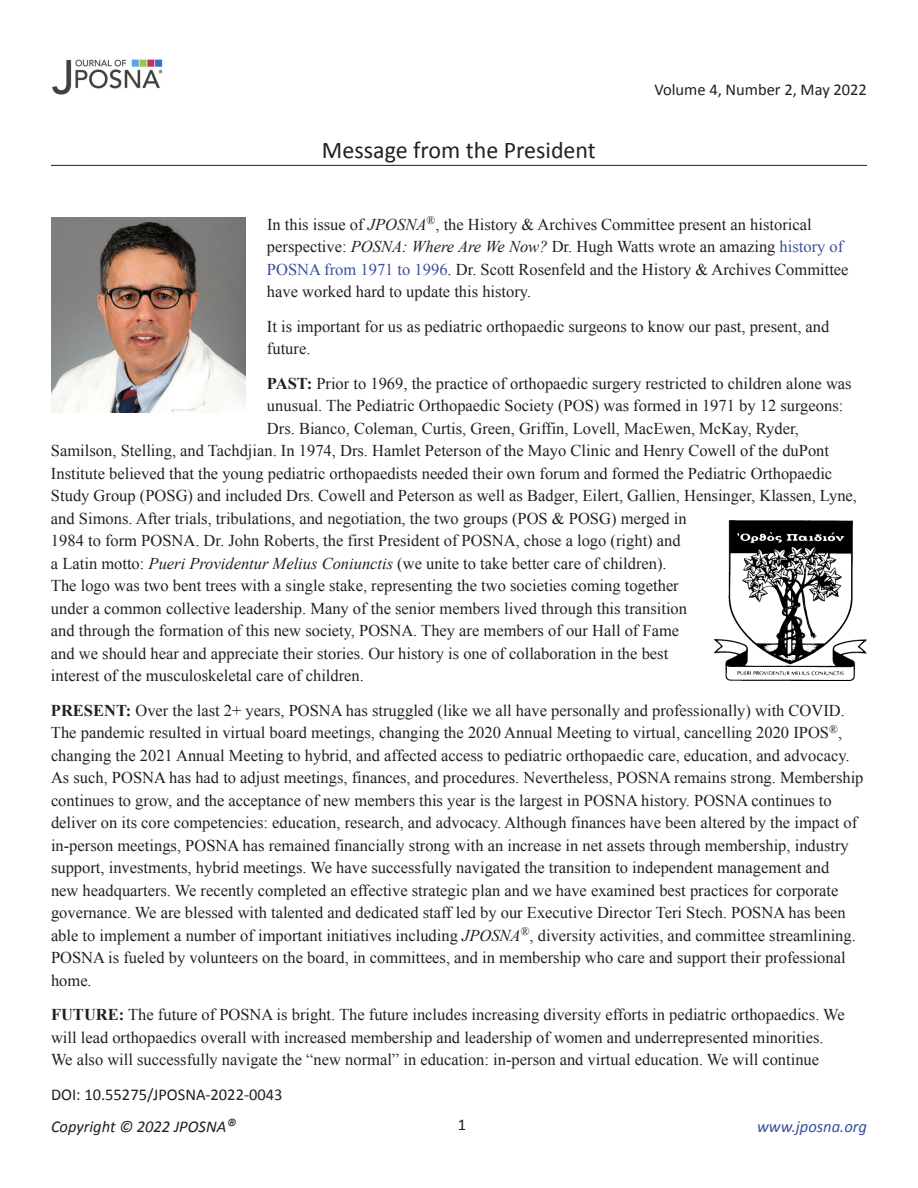
<style>
.page{position:relative;width:918px;height:1188px;background:#fff}
.page>*{position:absolute;margin:0;border:0;box-sizing:border-box;transform-origin:0 0}
.t1{font:24px "Calibri";color:#231f20}
.t2{font:16.5px/22.5px "Times New Roman";color:#231f20}
.t3{font:16.5px "Calibri";color:#231f20}
.t4{font:italic 16.5px "Calibri";color:#231f20}
.t5{font:italic 16.5px "Calibri";color:#384f9c}
.s1{font-style:italic}
.s2{color:#384f9c}
.s3{font-weight:700}
.s4{font-size:19.5px}
</style>
<div class="page">
<img style="left:52px;top:59px;width:111px;height:36px">
<hr style="left:51px;top:165px;width:816px;height:1px;background:#231f20">
<img style="left:51px;top:218px;width:195px;height:195px">
<img style="left:715px;top:520px;width:152px;height:161px">
<h1 class="t1" style="left:322px;top:134px;width:276px">Message from the President</h1>
<p class="t3" style="left:654px;top:79px;width:214px">Volume 4, Number 2, May 2022</p>
<p class="t2" style="left:267px;top:212px;width:583px">In this issue of <span class="s1">JPOSNA</span><sup>®</sup>, the History &amp; Archives Committee present an historical perspective: <span class="s1">POSNA: Where Are We Now?</span> Dr. Hugh Watts wrote an amazing <span class="s2">history of POSNA from 1971 to 1996</span>. Dr. Scott Rosenfeld and the History &amp; Archives Committee have worked hard to update this history.</p>
<p class="t2" style="left:267px;top:314px;width:564px">It is important for us as pediatric orthopaedic surgeons to know our past, present, and future.</p>
<p class="t2" style="left:267px;top:372px;width:586px"><span class="s3">PAST:</span> Prior to 1969, the practice of orthopaedic surgery restricted to children alone was</p>
<p class="t2" style="left:267px;top:394px;width:578px">unusual. The Pediatric Orthopaedic Society (POS) was formed in 1971 by 12 surgeons:</p>
<p class="t2" style="left:267px;top:417px;width:534px">Drs. Bianco, Coleman, Curtis, Green, Griffin, Lovell, MacEwen, McKay, Ryder,</p>
<p class="t2" style="left:51px;top:439px;width:780px">Samilson, Stelling, and Tachdjian. In 1974, Drs. Hamlet Peterson of the Mayo Clinic and Henry Cowell of the duPont</p>
<p class="t2" style="left:51px;top:462px;width:783px">Institute believed that the young pediatric orthopaedists needed their own forum and formed the Pediatric Orthopaedic</p>
<p class="t2" style="left:51px;top:484px;width:808px">Study Group (POSG) and included Drs. Cowell and Peterson as well as Badger, Eilert, Gallien, Hensinger, Klassen, Lyne,</p>
<p class="t2" style="left:51px;top:507px;width:637px">and Simons. After trials, tribulations, and negotiation, the two groups (POS &amp; POSG) merged in</p>
<p class="t2" style="left:51px;top:529px;width:631px">1984 to form POSNA. Dr. John Roberts, the first President of POSNA, chose a logo (right) and</p>
<p class="t2" style="left:51px;top:552px;width:617px">a Latin motto: <span class="s1">Pueri Providentur Melius Coniunctis</span> (we unite to take better care of children).</p>
<p class="t2" style="left:51px;top:574px;width:629px">The logo was two bent trees with a single stake, representing the two societies coming together</p>
<p class="t2" style="left:51px;top:597px;width:638px">under a common collective leadership. Many of the senior members lived through this transition</p>
<p class="t2" style="left:51px;top:619px;width:630px">and through the formation of this new society, POSNA. They are members of our Hall of Fame</p>
<p class="t2" style="left:51px;top:642px;width:619px">and we should hear and appreciate their stories. Our history is one of collaboration in the best</p>
<p class="t2" style="left:51px;top:664px;width:314px">interest of the musculoskeletal care of children.</p>
<p class="t2" style="left:51px;top:699px;width:814px"><span class="s3">PRESENT:</span> Over the last 2+ years, POSNA has struggled (like we all have personally and professionally) with COVID.<br>The pandemic resulted in virtual board meetings, changing the 2020 Annual Meeting to virtual, cancelling 2020 IPOS<sup>®</sup>, changing the 2021 Annual Meeting to hybrid, and affected access to pediatric orthopaedic care, education, and advocacy.<br>As such, POSNA has had to adjust meetings, finances, and procedures. Nevertheless, POSNA remains strong. Membership continues to grow, and the acceptance of new members this year is the largest in POSNA history. POSNA continues to deliver on its core competencies: education, research, and advocacy. Although finances have been altered by the impact of in-person meetings, POSNA has remained financially strong with an increase in net assets through membership, industry support, investments, hybrid meetings. We have successfully navigated the transition to independent management and<br>new headquarters. We recently completed an effective strategic plan and we have examined best practices for corporate governance. We are blessed with talented and dedicated staff led by our Executive Director Teri Stech. POSNA has been able to implement a number of important initiatives including <span class="s1">JPOSNA</span><sup>®</sup>, diversity activities, and committee streamlining.<br>POSNA is fueled by volunteers on the board, in committees, and in membership who care and support their professional home.</p>
<p class="t2" style="left:51px;top:1003px;width:795px"><span class="s3">FUTURE:</span> The future of POSNA is bright. The future includes increasing diversity efforts in pediatric orthopaedics. We will lead orthopaedics overall with increased membership and leadership of women and underrepresented minorities.<br>We also will successfully navigate the “new normal” in education: in-person and virtual education. We will continue</p>
<p class="t3" style="left:51px;top:1084px;width:233px">DOI: 10.55275/JPOSNA-2022-0043</p>
<p class="t4" style="left:51px;top:1115px;width:187px">Copyright © 2022 JPOSNA<span class="s4">®</span></p>
<p class="t5" style="left:757px;top:1115px;width:111px">www.jposna.org</p>
<p class="t3" style="left:458px;top:1114px;width:10px">1</p>
</div>
